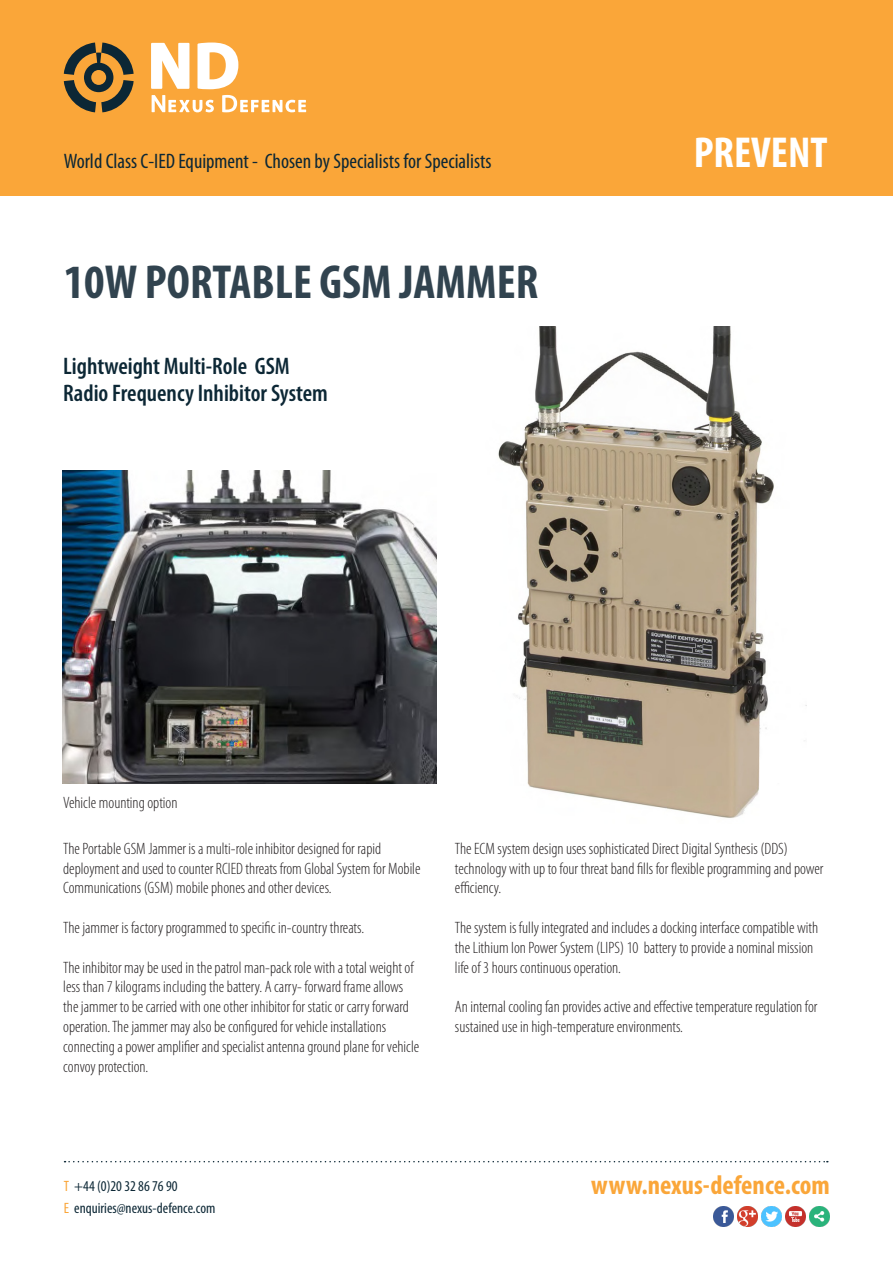
<style>
.page{position:relative;width:893px;height:1263px;background:#fff}
.page>*{position:absolute;margin:0;border:0;box-sizing:border-box;transform-origin:0 0}
.Heading{font:700 condensed 48px "Myriad Pro";color:#31434f}
.t1{font:700 condensed 43.5px "Myriad Pro";color:#fff}
.t2{font:700 condensed 27px "Myriad Pro";color:#faa639}
.Intro_Paragraph{font:600 condensed 24px "Myriad Pro";color:#0c2735}
.t3{font:condensed 21px "Myriad Pro";color:#0c2735}
.Paragraph_Style_1{font:300 condensed 16.5px/19.8px "Myriad Pro";color:#231f20}
.t4{font:condensed 15px "Myriad Pro";color:#0c2735}
.s1{font-style:inherit}
.s2{color:#faa639}
</style>
<div class="page">
<div style="left:0;top:0;width:893px;height:196px;background:#faa639"></div>
<svg style="left:151px;top:43px;width:87px;height:46px"></svg>
<svg style="left:152px;top:95px;width:154px;height:17px"></svg>
<svg style="left:64px;top:43px;width:70px;height:69px"></svg>
<svg style="left:65px;top:1161px;width:763px;height:1px"></svg>
<img style="left:809px;top:1206px;width:21px;height:20px">
<img style="left:785px;top:1206px;width:21px;height:20px">
<img style="left:761px;top:1206px;width:21px;height:20px">
<img style="left:737px;top:1206px;width:21px;height:20px">
<img style="left:714px;top:1206px;width:20px;height:20px">
<img style="left:498px;top:326px;width:308px;height:492px">
<img style="left:63px;top:470px;width:374px;height:314px">
<p class="t3" style="left:64px;top:148px;width:429px"><span class="s1">W</span>orld <span class="s1">C</span>lass <span class="s1">C-IED E</span>quipment - Chosen by Specialists for Specialists</p>
<p class="Heading" style="left:64px;top:252px;width:476px">10W PORTABLE GSM JAMMER</p>
<p class="Intro_Paragraph" style="left:63px;top:351px;width:228px">Lightweight Multi-Role GSM</p>
<p class="Intro_Paragraph" style="left:63px;top:378px;width:266px">Radio Frequency Inhibitor System</p>
<p class="Paragraph_Style_1" style="left:63px;top:793px;width:116px">Vehicle mounting option</p>
<p class="t1" style="left:694px;top:125px;width:135px">PREVENT</p>
<p class="Paragraph_Style_1" style="left:63px;top:838px;width:359px">The Portable GSM Jammer is a multi-role inhibitor designed for rapid deployment and used to counter RCIED threats from Global System for Mobile<br>Communications (GSM) mobile phones and other devices.</p>
<p class="Paragraph_Style_1" style="left:63px;top:917px;width:303px">The jammer is factory programmed to specific in-country threats.</p>
<p class="Paragraph_Style_1" style="left:63px;top:957px;width:357px">The inhibitor may be used in the patrol man-pack role with a total weight of less than 7 kilograms including the battery. A carry- forward frame allows the jammer to be carried with one other inhibitor for static or carry forward operation. The jammer may also be configured for vehicle installations connecting a power amplifier and specialist antenna ground plane for vehicle convoy protection.</p>
<p class="Paragraph_Style_1" style="left:455px;top:838px;width:370px">The ECM system design uses sophisticated Direct Digital Synthesis (DDS) technology with up to four threat band fills for flexible programming and power efficiency.</p>
<p class="Paragraph_Style_1" style="left:455px;top:917px;width:365px">The system is fully integrated and includes a docking interface compatible with the Lithium Ion Power System (LIPS) 10 battery to provide a nominal mission life of 3 hours continuous operation.</p>
<p class="Paragraph_Style_1" style="left:455px;top:997px;width:364px">An internal cooling fan provides active and effective temperature regulation for sustained use in high-temperature environments.</p>
<p class="t4" style="left:64px;top:1177px;width:112px"><span class="s2">T</span> +44 (0)20 32 86 76 90</p>
<p class="t4" style="left:64px;top:1199px;width:153px"><span class="s2">E</span> enquiries@nexus-defence.com</p>
<p class="t2" style="left:591px;top:1168px;width:240px">www.nexus-defence.com</p>
</div>
